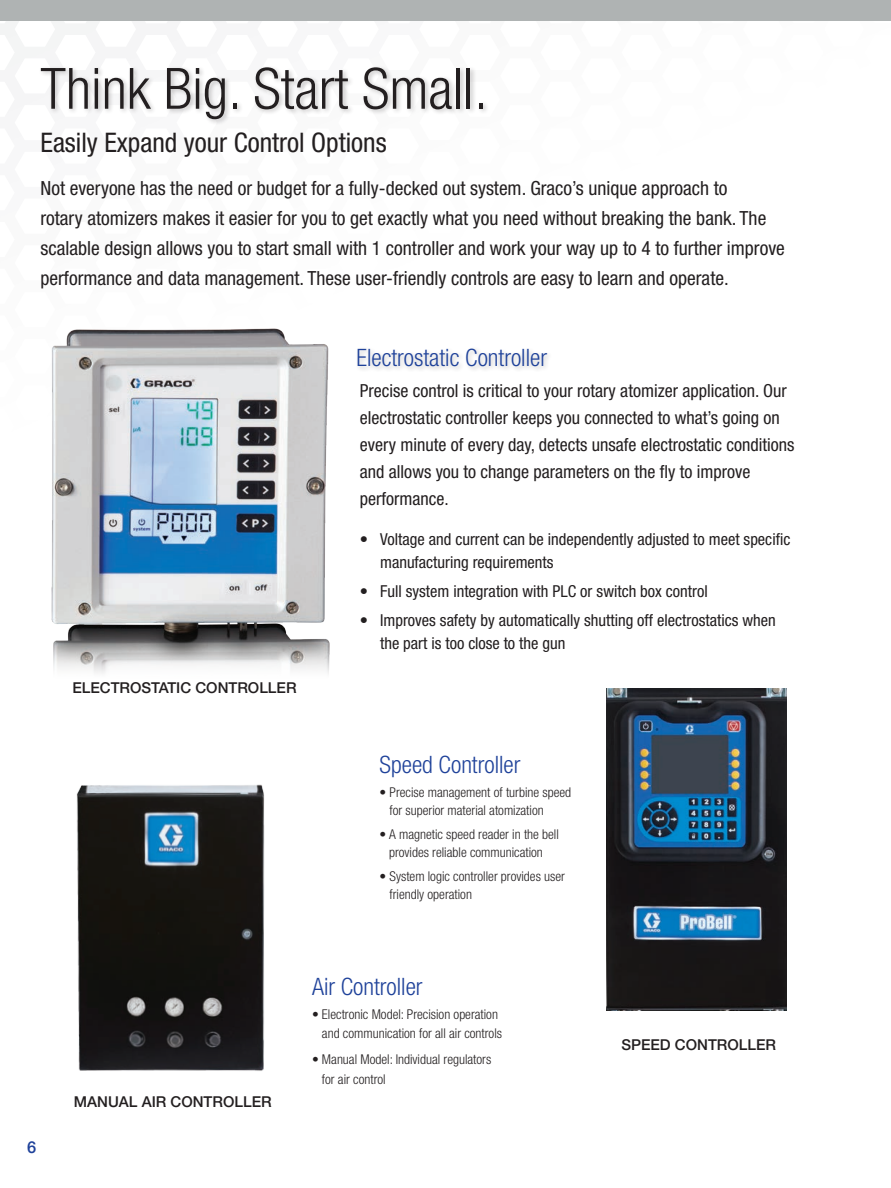
<style>
.page{position:relative;width:891px;height:1188px;background:#fff}
.page>*{position:absolute;margin:0;border:0;box-sizing:border-box;transform-origin:0 0}
.t1{font:300 condensed 57px "Helvetica Neue LT Std";color:#231f20}
.t2{font:condensed 27px "Helvetica Neue LT Std";color:#231f20}
.t3{font:300 condensed 24px "Helvetica Neue LT Std";color:#1f429a}
.t4{font:condensed 19.5px/30px "Helvetica Neue LT Std";color:#231f20}
.t5{font:condensed 18px/27px "Helvetica Neue LT Std";color:#231f20}
.t6{font:condensed 16.5px/22.5px "Helvetica Neue LT Std";color:#231f20}
.t7{font:500 16.5px "Helvetica Neue LT Std";color:#1f429a}
.t8{font:500 15px "Helvetica Neue LT Std";color:#231f20}
.t9{font:300 condensed 13.5px/18px "Helvetica Neue LT Std";color:#231f20}
</style>
<div class="page">
<div style="left:0;top:0;width:891px;height:20px;background:#afb3b3"></div>
<div style="left:355px;top:346px;width:198px;height:27px;background:#f4f4f4"></div>
<div style="left:38px;top:65px;width:452px;height:61px;background:#231f20;opacity:.25"></div>
<img style="left:76px;top:784px;width:189px;height:287px">
<img style="left:51px;top:328px;width:340px;height:346px">
<img style="left:606px;top:689px;width:181px;height:322px">
<h1 class="t1" style="left:40px;top:56px;width:448px">Think Big. Start Small.</h1>
<h2 class="t2" style="left:40px;top:127px;width:348px">Easily Expand your Control Options</h2>
<p class="t4" style="left:40px;top:173px;width:746px">Not everyone has the need or budget for a fully-decked out system. Graco’s unique approach to<br>rotary atomizers makes it easier for you to get exactly what you need without breaking the bank. The scalable design allows you to start small with 1 controller and work your way up to 4 to further improve performance and data management. These user-friendly controls are easy to learn and operate.</p>
<p class="t7" style="left:27px;top:1137px;width:11px">6</p>
<p class="t8" style="left:72px;top:679px;width:226px">ELECTROSTATIC CONTROLLER</p>
<p class="t3" style="left:356px;top:344px;width:192px">Electrostatic Controller</p>
<p class="t5" style="left:360px;top:377px;width:436px">Precise control is critical to your rotary atomizer application. Our electrostatic controller keeps you connected to what’s going on every minute of every day, detects unsafe electrostatic conditions and allows you to change parameters on the fly to improve performance.</p>
<p class="t6" style="left:380px;top:528px;width:412px;text-indent:-20px">• Voltage and current can be independently adjusted to meet specific manufacturing requirements</p>
<p class="t6" style="left:360px;top:580px;width:349px">• Full system integration with PLC or switch box control</p>
<p class="t6" style="left:380px;top:609px;width:397px;text-indent:-20px">• Improves safety by automatically shutting off electrostatics when the part is too close to the gun</p>
<p class="t3" style="left:380px;top:750px;width:142px">Speed Controller</p>
<p class="t9" style="left:390px;top:783px;width:183px;text-indent:-10px">• Precise management of turbine speed for superior material atomization</p>
<p class="t9" style="left:380px;top:825px;width:181px;text-align:center">• A magnetic speed reader in the bell provides reliable communication</p>
<p class="t9" style="left:390px;top:867px;width:177px;text-indent:-10px">• System logic controller provides user friendly operation</p>
<p class="t8" style="left:74px;top:1093px;width:199px">MANUAL AIR CONTROLLER</p>
<p class="t3" style="left:312px;top:972px;width:112px">Air Controller</p>
<p class="t9" style="left:312px;top:1004px;width:192px;line-height:19.5px;text-align:right">• Electronic Model: Precision operation and communication for all air controls</p>
<p class="t9" style="left:322px;top:1050px;width:171px;line-height:19.5px;text-indent:-10px">• Manual Model: Individual regulators for air control</p>
<p class="t8" style="left:621px;top:1036px;width:156px">SPEED CONTROLLER</p>
</div>
